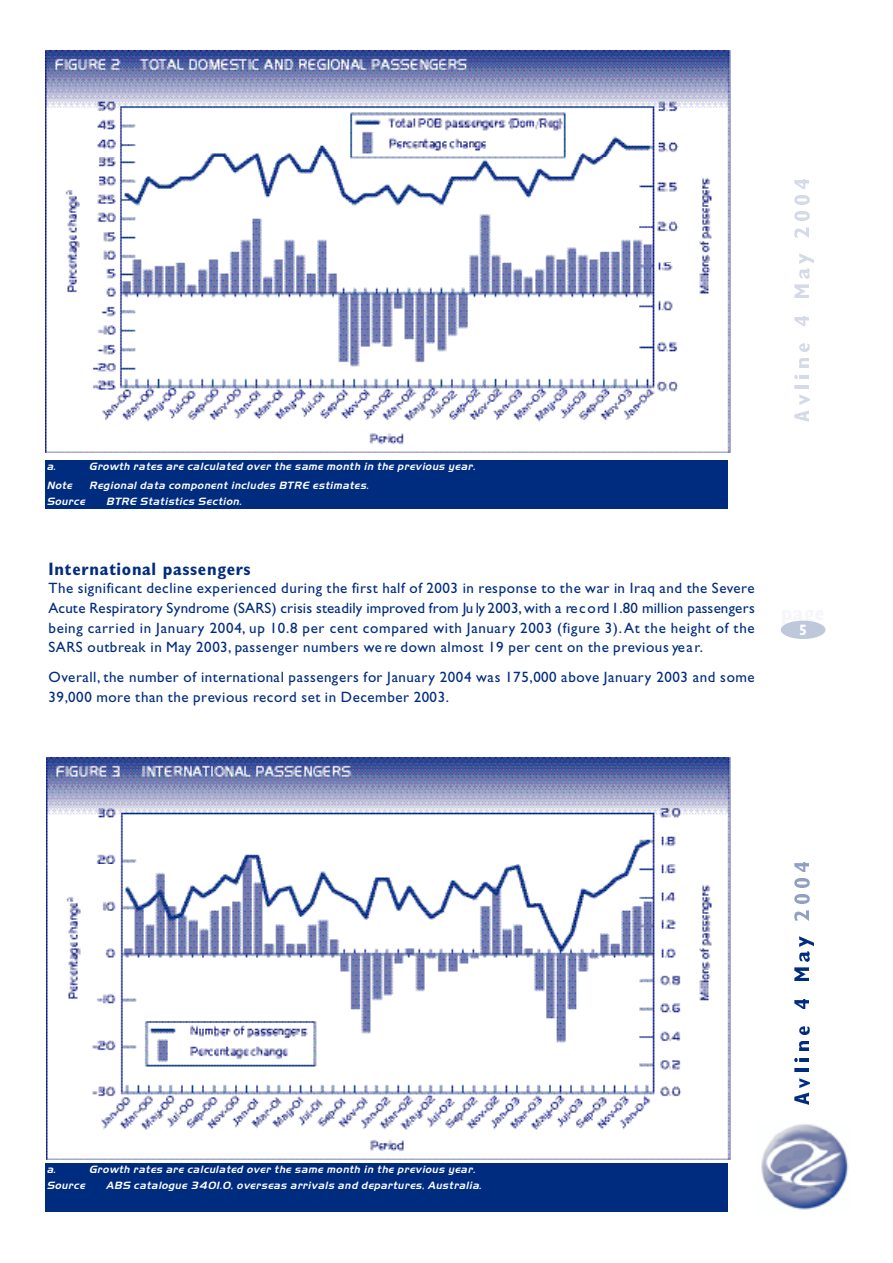
<style>
.page{position:relative;width:893px;height:1263px;background:#fff}
.page>*{position:absolute;margin:0;border:0;box-sizing:border-box;transform-origin:0 0}
.t1{font:700 condensed 18px "Gill Sans";letter-spacing:.04em;color:#002c7f}
.t2{font:15px/19.5px "Gill Sans";letter-spacing:.03em;color:#002c7f;text-align:justify}
.t3{font:700 condensed 15px "Gill Sans";color:#fff}
.t4{font:italic 10.5px "Slicker";color:#fff}
</style>
<div class="page">
<img style="left:761px;top:1124px;width:88px;height:86px">
<img style="left:794px;top:411px;width:14px;height:11px">
<img style="left:799px;top:395px;width:10px;height:10px">
<img style="left:794px;top:386px;width:14px;height:3px">
<img style="left:794px;top:375px;width:14px;height:3px">
<img style="left:799px;top:359px;width:9px;height:9px">
<img style="left:799px;top:343px;width:10px;height:9px">
<img style="left:794px;top:316px;width:14px;height:10px">
<img style="left:794px;top:284px;width:14px;height:13px">
<img style="left:799px;top:269px;width:10px;height:9px">
<img style="left:799px;top:254px;width:14px;height:10px">
<img style="left:794px;top:228px;width:14px;height:9px">
<img style="left:794px;top:211px;width:15px;height:10px">
<img style="left:794px;top:195px;width:15px;height:9px">
<img style="left:794px;top:179px;width:14px;height:10px">
<img style="left:794px;top:1093px;width:14px;height:11px">
<img style="left:799px;top:1078px;width:10px;height:10px">
<img style="left:794px;top:1068px;width:14px;height:4px">
<img style="left:794px;top:1058px;width:14px;height:3px">
<img style="left:799px;top:1041px;width:9px;height:9px">
<img style="left:799px;top:1026px;width:10px;height:9px">
<img style="left:794px;top:999px;width:14px;height:10px">
<img style="left:794px;top:968px;width:14px;height:13px">
<img style="left:799px;top:951px;width:10px;height:10px">
<img style="left:799px;top:937px;width:14px;height:10px">
<img style="left:794px;top:910px;width:14px;height:10px">
<img style="left:794px;top:894px;width:15px;height:10px">
<img style="left:794px;top:878px;width:15px;height:9px">
<img style="left:794px;top:862px;width:14px;height:10px">
<svg style="left:780px;top:621px;width:45px;height:18px"></svg>
<img style="left:46px;top:51px;width:684px;height:106px">
<img style="left:46px;top:157px;width:684px;height:296px">
<div style="left:45px;top:1163px;width:683px;height:49px;background:#002c7f"></div>
<div style="left:45px;top:460px;width:683px;height:49px;background:#002c7f"></div>
<img style="left:46px;top:757px;width:684px;height:107px">
<img style="left:46px;top:864px;width:684px;height:295px">
<p class="t4" style="left:47px;top:462px;width:13px">a.</p>
<p class="t4" style="left:89px;top:462px;width:389px">Growth rates are calculated over the same month in the previous year.</p>
<p class="t4" style="left:47px;top:480px;width:29px">N ote</p>
<p class="t4" style="left:89px;top:480px;width:283px">Regional data component includes BTRE estimates.</p>
<p class="t4" style="left:47px;top:496px;width:42px">Source</p>
<p class="t4" style="left:106px;top:496px;width:139px">BTRE Statistics Section.</p>
<p class="t1" style="left:48px;top:562px;width:203px">In te rn ational passengers</p>
<p class="t2" style="left:48px;top:580px;width:707px">The significant decline experienced during the first half of 2003 in response to the war in Iraq and the Seve re Acute Respiratory Syndrome (SARS) crisis steadily improved from Ju ly 2003, with a re c o rd 1.80 million passengers being carried in Janu a ry 2004, up 10.8 per cent compared with Janu a ry 2003 (figure 3).At the height of the SARS outbreak in May 2003, passenger numbers we re down almost 19 per cent on the previous ye a r.</p>
<p class="t2" style="left:48px;top:669px;width:707px">O ve r a ll, the number of international passengers for Janu a ry 2004 was 175,000 above Janu a ry 2003 and some<br>39,000 more than the previous re c o rd set in December 2003.</p>
<p class="t3" style="left:799px;top:624px;width:9px">5</p>
<p class="t4" style="left:47px;top:1164px;width:13px">a.</p>
<p class="t4" style="left:89px;top:1164px;width:389px">Growth rates are calculated over the same month in the previous year.</p>
<p class="t4" style="left:47px;top:1181px;width:42px">Source</p>
<p class="t4" style="left:106px;top:1181px;width:379px">ABS catalogue 3401.0, overseas arrivals and departures, Australia.</p>
</div>
